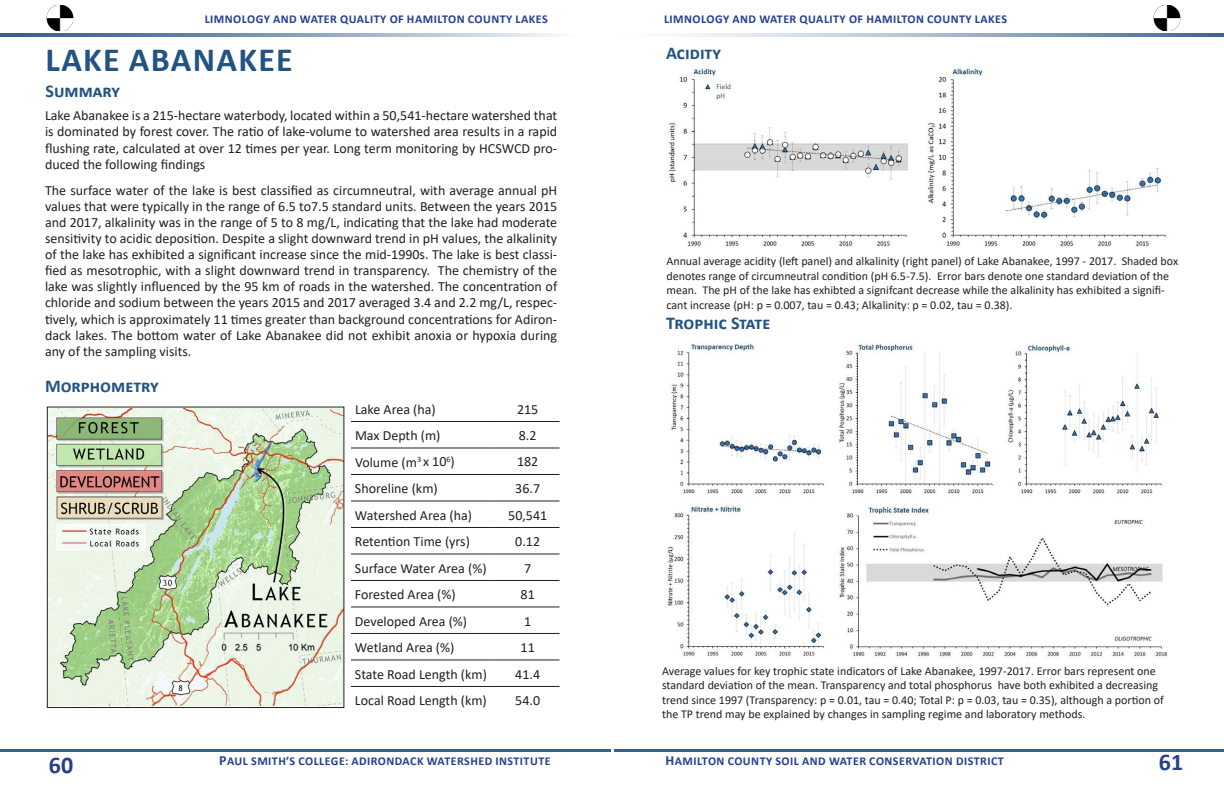
<style>
.page{position:relative;width:1224px;height:792px;background:#fff}
.page>*{position:absolute;margin:0;border:0;box-sizing:border-box;transform-origin:0 0}
.AWI_Heading_1{font:700 34px "Calibri";letter-spacing:.04em;color:#225483}
.t1{font:700 24px "Calibri";color:#253f8e}
.AWI__heading_2{font:700 18px "Calibri";color:#225483}
.AWI_Body{font:14px/16.1px "Calibri";color:#231f20;text-align:justify}
.AWI_Figure_legend{font:12px/14.4px "Calibri";color:#231f20}
.t2{font:700 12px "Calibri";letter-spacing:.04em;color:#253f8e}
.s1{font-size:14px}
</style>
<div class="page">
<hr style="left:614px;top:749px;width:610px;height:3px;background:#365f91">
<hr style="left:0;top:34px;width:612px;height:3px;background:#365f91">
<hr style="left:612px;top:34px;width:612px;height:3px;background:#365f91">
<img style="left:46px;top:6px;width:27px;height:24px">
<hr style="left:0;top:749px;width:611px;height:3px;background:#365f91">
<img style="left:1153px;top:6px;width:27px;height:24px">
<img style="left:49px;top:409px;width:293px;height:297px">
<div style="left:47px;top:407px;width:297px;height:301px;border:1px solid #231f20"></div>
<hr style="left:351px;top:421px;width:145px;height:1px;background:#231f20">
<hr style="left:496px;top:421px;width:64px;height:1px;background:#231f20">
<hr style="left:351px;top:447px;width:145px;height:1px;background:#231f20">
<hr style="left:496px;top:447px;width:64px;height:1px;background:#231f20">
<hr style="left:351px;top:474px;width:145px;height:1px;background:#231f20">
<hr style="left:496px;top:474px;width:64px;height:1px;background:#231f20">
<hr style="left:351px;top:500px;width:145px;height:1px;background:#231f20">
<hr style="left:496px;top:500px;width:64px;height:1px;background:#231f20">
<hr style="left:351px;top:527px;width:145px;height:1px;background:#231f20">
<hr style="left:496px;top:527px;width:64px;height:1px;background:#231f20">
<hr style="left:351px;top:553px;width:145px;height:1px;background:#231f20">
<hr style="left:496px;top:553px;width:64px;height:1px;background:#231f20">
<hr style="left:351px;top:580px;width:145px;height:1px;background:#231f20">
<hr style="left:496px;top:580px;width:64px;height:1px;background:#231f20">
<hr style="left:351px;top:606px;width:145px;height:1px;background:#231f20">
<hr style="left:496px;top:606px;width:64px;height:1px;background:#231f20">
<hr style="left:351px;top:633px;width:145px;height:1px;background:#231f20">
<hr style="left:496px;top:633px;width:64px;height:1px;background:#231f20">
<hr style="left:351px;top:659px;width:145px;height:1px;background:#231f20">
<hr style="left:496px;top:659px;width:64px;height:1px;background:#231f20">
<hr style="left:351px;top:686px;width:145px;height:1px;background:#231f20">
<hr style="left:496px;top:686px;width:64px;height:1px;background:#231f20">
<img style="left:668px;top:67px;width:498px;height:180px">
<img style="left:665px;top:343px;width:503px;height:315px">
<p class="t2" style="left:205px;top:11px;width:345px">LIMNOLOGY AND WATER QUALITY OF HAMILTON COUNTY LAKES</p>
<p class="t2" style="left:664px;top:11px;width:345px">LIMNOLOGY AND WATER QUALITY OF HAMILTON COUNTY LAKES</p>
<p class="AWI_Heading_1" style="left:46px;top:35px;width:249px">LAKE ABANAKEE</p>
<p class="AWI__heading_2" style="left:46px;top:79px;width:76px">Summary</p>
<p class="AWI_Body" style="left:45px;top:107px;width:514px">Lake Abanakee is a 215-hectare waterbody, located within a 50,541-hectare watershed that is dominated by forest cover. The ratio of lake-volume to watershed area results in a rapid flushing rate, calculated at over 12 times per year. Long term monitoring by HCSWCD pro&shy;duced the following findings</p>
<p class="AWI_Body" style="left:45px;top:182px;width:514px">The surface water of the lake is best classified as circumneutral, with average annual pH values that were typically in the range of 6.5 to7.5 standard units. Between the years 2015 and 2017, alkalinity was in the range of 5 to 8 mg/L, indicating that the lake had moderate sensitivity to acidic deposition. Despite a slight downward trend in pH values, the alkalinity of the lake has exhibited a significant increase since the mid-1990s. The lake is best classi&shy;fied as mesotrophic, with a slight downward trend in transparency. The chemistry of the lake was slightly influenced by the 95 km of roads in the watershed. The concentration of chloride and sodium between the years 2015 and 2017 averaged 3.4 and 2.2 mg/L, respec&shy;tively, which is approximately 11 times greater than background concentrations for Adiron&shy;dack lakes. The bottom water of Lake Abanakee did not exhibit anoxia or hypoxia during any of the sampling visits.</p>
<p class="AWI__heading_2" style="left:45px;top:374px;width:115px">Morphometry</p>
<p class="AWI_Body" style="left:355px;top:400px;width:82px">Lake Area (ha)</p>
<p class="AWI_Body" style="left:517px;top:400px;width:23px">215</p>
<p class="AWI_Body" style="left:355px;top:427px;width:87px">Max Depth (m)</p>
<p class="AWI_Body" style="left:519px;top:427px;width:19px">8.2</p>
<p class="AWI_Body" style="left:355px;top:453px;width:101px">Volume (m<sup>3</sup> x 10<sup>6</sup>)</p>
<p class="AWI_Body" style="left:517px;top:453px;width:23px">182</p>
<p class="AWI_Body" style="left:355px;top:480px;width:84px">Shoreline (km)</p>
<p class="AWI_Body" style="left:515px;top:480px;width:26px">36.7</p>
<p class="AWI_Body" style="left:355px;top:506px;width:119px">Watershed Area (ha)</p>
<p class="AWI_Body" style="left:508px;top:506px;width:40px">50,541</p>
<p class="AWI_Body" style="left:355px;top:533px;width:116px">Retention Time (yrs)</p>
<p class="AWI_Body" style="left:515px;top:533px;width:26px">0.12</p>
<p class="AWI_Body" style="left:355px;top:559px;width:133px">Surface Water Area (%)</p>
<p class="AWI_Body" style="left:524px;top:559px;width:9px">7</p>
<p class="AWI_Body" style="left:355px;top:586px;width:102px">Forested Area (%)</p>
<p class="AWI_Body" style="left:521px;top:586px;width:16px">81</p>
<p class="AWI_Body" style="left:355px;top:612px;width:114px">Developed Area (%)</p>
<p class="AWI_Body" style="left:524px;top:612px;width:9px">1</p>
<p class="AWI_Body" style="left:355px;top:639px;width:101px">Wetland Area (%)</p>
<p class="AWI_Body" style="left:521px;top:639px;width:16px">11</p>
<p class="AWI_Body" style="left:355px;top:665px;width:133px">State Road Length (km)</p>
<p class="AWI_Body" style="left:515px;top:665px;width:26px">41.4</p>
<p class="AWI_Body" style="left:355px;top:692px;width:133px">Local Road Length (km)</p>
<p class="AWI_Body" style="left:515px;top:692px;width:26px">54.0</p>
<p class="AWI__heading_2" style="left:666px;top:40px;width:57px">Acidity</p>
<p class="AWI_Figure_legend" style="left:666px;top:254px;width:513px">Annual average acidity (left panel) and alkalinity (right panel) of Lake Abanakee, 1997 - 2017. Shaded box denotes range of circumneutral condition (pH 6.5-7.5). Error bars denote one standard deviation of the mean. The pH of the lake has exhibted a signifcant decrease while the alkalinity has exhibited a signifi&shy;cant increase (pH: p = 0.007, tau = 0.43; Alkalinity: p = 0.02, tau = 0.38).</p>
<p class="AWI__heading_2" style="left:666px;top:310px;width:106px">Trophic State</p>
<p class="AWI_Figure_legend" style="left:662px;top:663px;width:503px">Average values for key trophic state indicators of Lake Abanakee, 1997-2017. Error bars represent one standard deviation of the mean. Transparency and total phosphorus have both exhibited a decreasing trend since 1997 (Transparency: p = 0.01, tau = 0.40; Total P: p = 0.03, tau = 0.35), although a portion of the TP trend may be explained by changes in sampling regime and laboratory methods.</p>
<h2 class="t1" style="left:49px;top:748px;width:26px">60</h2>
<h2 class="t1" style="left:1159px;top:745px;width:26px">61</h2>
<p class="t2" style="left:219px;top:753px;width:333px"><span class="s1">P</span>AUL SMITH’S COLLEGE: ADIRONDACK WATERSHED INSTITUTE</p>
<p class="t2" style="left:666px;top:753px;width:340px"><span class="s1">H</span>AMILTON COUNTY SOIL AND WATER CONSERVATION DISTRICT</p>
</div>
